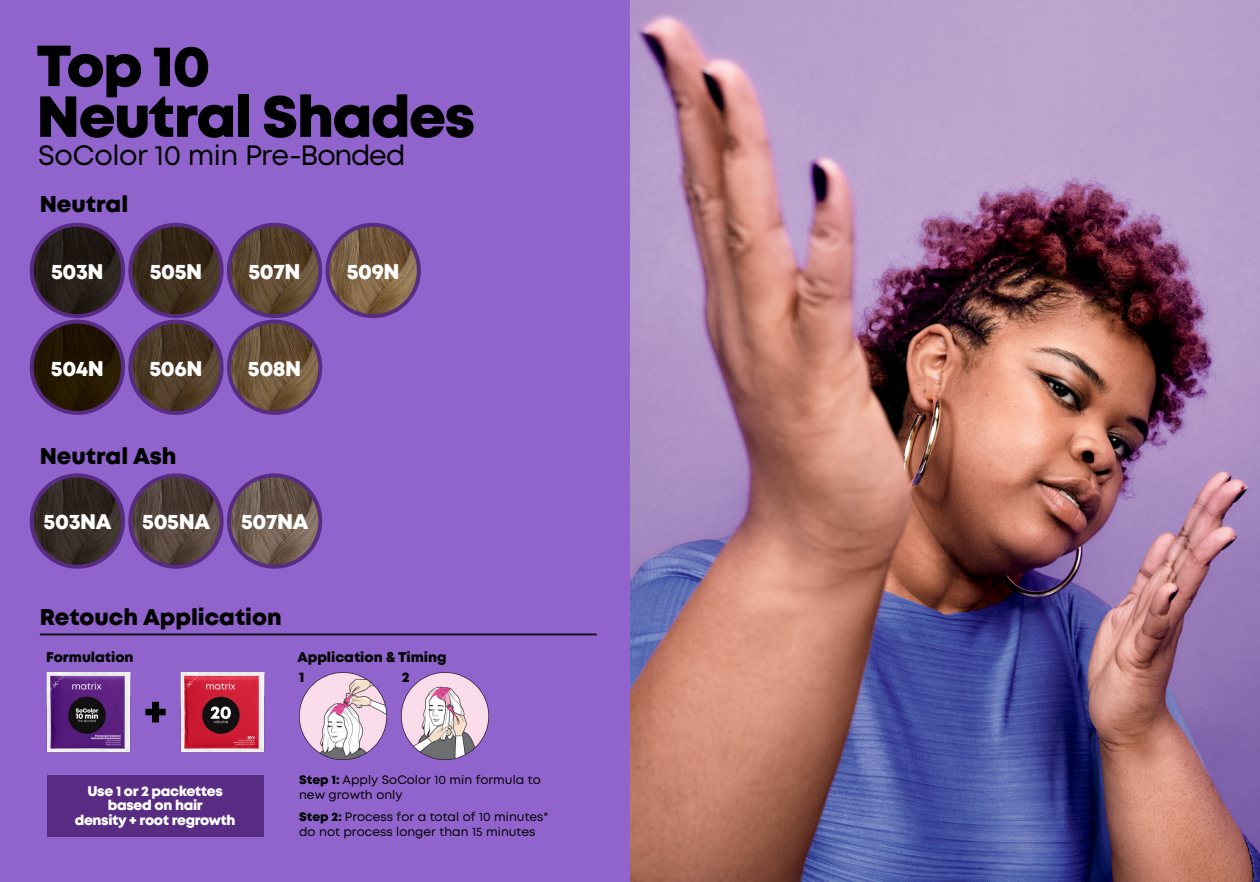
<style>
.page{position:relative;width:1260px;height:882px;background:#9064cc}
.page>*{position:absolute;margin:0;border:0;box-sizing:border-box;transform-origin:0 0}
.t1{font:800 57.75px/50.8px "Mont";letter-spacing:-.03em;color:#000}
.t2{font:28px "Mont";letter-spacing:-.02em;color:#000}
.t3{font:800 22.75px "Mont";color:#000}
.t4{font:800 21.18px "Mont";letter-spacing:-.02em;color:#fff}
.t5{font:800 14px/14.9px "Mont";letter-spacing:-.025em;color:#fff;text-align:center}
.t6{font:800 14px "Mont";color:#000}
.t7{font:12.25px/14.7px "Mont";color:#000}
.s1{font-weight:800}
</style>
<div class="page">
<img style="left:630px;top:0;width:630px;height:882px">
<hr style="left:40px;top:634px;width:557px;height:1px;background:#000">
<svg style="left:145px;top:702px;width:21px;height:20px"></svg>
<img style="left:402px;top:672px;width:87px;height:87px">
<img style="left:299px;top:672px;width:87px;height:87px">
<img style="left:32px;top:225px;width:91px;height:91px;border-radius:46px">
<div style="left:30px;top:223px;width:95px;height:95px;border:4px solid #572c82;border-radius:50%"></div>
<img style="left:32px;top:322px;width:91px;height:91px;border-radius:46px">
<div style="left:30px;top:320px;width:95px;height:95px;border:4px solid #572c82;border-radius:50%"></div>
<img style="left:32px;top:475px;width:91px;height:92px;border-radius:46px">
<div style="left:30px;top:473px;width:95px;height:96px;border:4px solid #572c82;border-radius:50%"></div>
<img style="left:130px;top:225px;width:92px;height:91px;border-radius:46px">
<div style="left:128px;top:223px;width:96px;height:95px;border:4px solid #572c82;border-radius:50%"></div>
<img style="left:130px;top:322px;width:92px;height:91px;border-radius:46px">
<div style="left:128px;top:320px;width:96px;height:95px;border:4px solid #572c82;border-radius:50%"></div>
<img style="left:130px;top:475px;width:92px;height:92px;border-radius:46px">
<div style="left:128px;top:473px;width:96px;height:96px;border:4px solid #572c82;border-radius:50%"></div>
<img style="left:229px;top:225px;width:91px;height:91px;border-radius:46px">
<div style="left:227px;top:223px;width:95px;height:95px;border:4px solid #572c82;border-radius:50%"></div>
<img style="left:229px;top:322px;width:91px;height:91px;border-radius:46px">
<div style="left:227px;top:320px;width:95px;height:95px;border:4px solid #572c82;border-radius:50%"></div>
<img style="left:229px;top:475px;width:91px;height:92px;border-radius:46px">
<div style="left:227px;top:473px;width:95px;height:96px;border:4px solid #572c82;border-radius:50%"></div>
<img style="left:328px;top:225px;width:91px;height:91px;border-radius:46px">
<div style="left:326px;top:223px;width:95px;height:95px;border:4px solid #572c82;border-radius:50%"></div>
<img style="left:46px;top:671px;width:85px;height:82px">
<img style="left:180px;top:671px;width:85px;height:82px">
<div style="left:47px;top:775px;width:216px;height:62px;background:#572c82"></div>
<h1 class="t1" style="left:36px;top:41px;width:440px">Top 10<br>Neutral Shades</h1>
<h2 class="t2" style="left:38px;top:137px;width:369px">SoColor 10 min Pre-Bonded</h2>
<h3 class="t3" style="left:40px;top:189px;width:90px">Neutral</h3>
<h3 class="t4" style="left:51px;top:257px;width:54px">503N</h3>
<h3 class="t4" style="left:150px;top:257px;width:54px">505N</h3>
<h3 class="t4" style="left:248px;top:257px;width:54px">507N</h3>
<h3 class="t4" style="left:51px;top:355px;width:55px">504N</h3>
<h3 class="t4" style="left:149px;top:355px;width:54px">506N</h3>
<h3 class="t4" style="left:248px;top:355px;width:55px">508N</h3>
<h3 class="t3" style="left:40px;top:441px;width:138px">Neutral Ash</h3>
<h3 class="t4" style="left:44px;top:508px;width:69px">503NA</h3>
<h3 class="t4" style="left:142px;top:508px;width:69px">505NA</h3>
<h3 class="t4" style="left:241px;top:508px;width:69px">507NA</h3>
<h3 class="t4" style="left:347px;top:257px;width:54px">509N</h3>
<h3 class="t3" style="left:40px;top:602px;width:244px">Retouch Application</h3>
<p class="t6" style="left:46px;top:648px;width:89px">Formulation</p>
<p class="t6" style="left:297px;top:648px;width:151px">Application &amp; Timing</p>
<p class="t5" style="left:75px;top:783px;width:162px">Use 1 or 2 packettes based on hair<br>density + root regrowth</p>
<p class="t6" style="left:299px;top:668px;width:7px">1</p>
<p class="t6" style="left:402px;top:668px;width:9px">2</p>
<p class="t7" style="left:299px;top:772px;width:243px"><span class="s1">Step 1:</span> Apply SoColor 10 min formula to new growth only</p>
<p class="t7" style="left:299px;top:810px;width:251px"><span class="s1">Step 2:</span> Process for a total of 10 minutes* do not process longer than 15 minutes</p>
</div>
